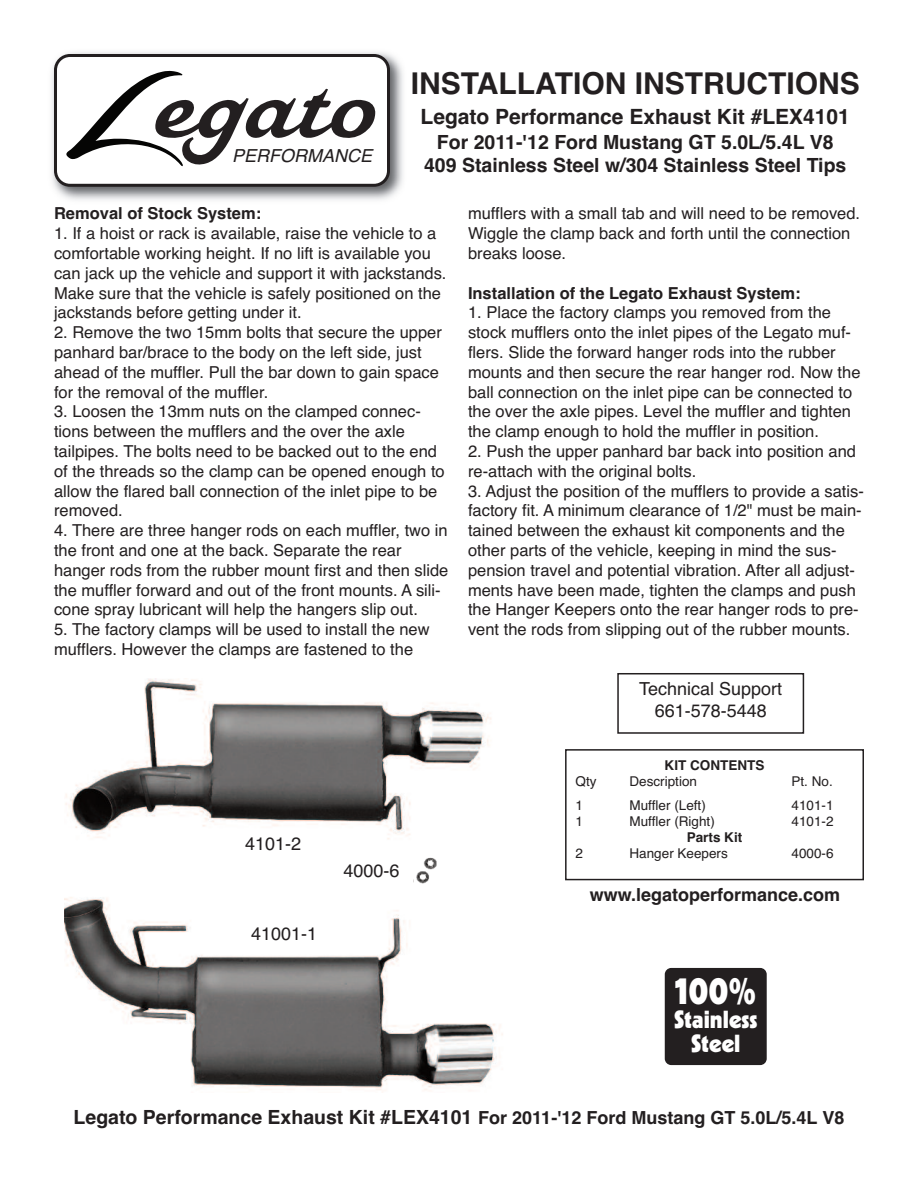
<style>
.page{position:relative;width:918px;height:1188px;background:#fff}
.page>*{position:absolute;margin:0;border:0;box-sizing:border-box;transform-origin:0 0}
.t1{font:145.8px "Southern Aire Personal Use Only";color:#050504}
.t2{font:900 37.5px "Kabel";color:#fff}
.t3{font:700 30px "Helvetica";color:#231f20}
.t4{font:900 24px/24px "Kabel";color:#fff;text-align:center}
.t5{font:700 21px "Helvetica";color:#231f20}
.t6{font:700 19.5px/23.4px "Helvetica";color:#231f20;text-align:center}
.t7{font:18px/21.6px "Helvetica";color:#231f20;text-align:center}
.t8{font:700 18px "Helvetica";color:#231f20}
.t9{font:italic 18px "Helvetica";color:#231f20}
.t10{font:16.5px/19.8px "Helvetica";color:#231f20}
.t11{font:700 16.5px "Helvetica";color:#231f20}
.t12{font:13.5px "Helvetica";color:#231f20}
.t13{font:700 13.5px "Helvetica";color:#231f20}
.s1{font-size:18px}
</style>
<div class="page">
<img style="left:65px;top:678px;width:438px;height:412px">
<div style="left:565px;top:749px;width:299px;height:131px;border:2px solid #231f20"></div>
<div style="left:617px;top:673px;width:187px;height:61px;border:2px solid #231f20"></div>
<div style="left:665px;top:968px;width:102px;height:97px;background:#231f20;border-radius:6px"></div>
<img style="left:414px;top:856px;width:23px;height:31px">
<div style="left:430px;top:870px;width:13px;height:22px;background:#fff"></div>
<img style="left:52px;top:52px;width:351px;height:148px">
<svg style="left:54px;top:54px;width:336px;height:133px"></svg>
<div style="left:64px;top:67px;width:317px;height:103px;background:#fff"></div>
<svg style="left:155px;top:89px;width:221px;height:76px"></svg>
<h1 class="t1" style="left:64px;top:36px;width:93px">L</h1>
<p class="t9" style="left:232px;top:145px;width:142px">PERFORMANCE</p>
<h3 class="t3" style="left:411px;top:66px;width:450px">INSTALLATION INSTRUCTIONS</h3>
<p class="t5" style="left:421px;top:105px;width:431px">Legato Performance Exhaust Kit #LEX4101</p>
<p class="t6" style="left:424px;top:130px;width:424px">For 2011-'12 Ford Mustang GT 5.0L/5.4L V8<br>409 Stainless Steel w/304 Stainless Steel Tips</p>
<p class="t11" style="left:54px;top:204px;width:209px">Removal of Stock System:</p>
<p class="t10" style="left:54px;top:224px;width:394px">1. If a hoist or rack is available, raise the vehicle to a comfortable working height. If no lift is available you can jack up the vehicle and support it with jackstands.<br>Make sure that the vehicle is safely positioned on the jackstands before getting under it.</p>
<p class="t10" style="left:54px;top:323px;width:389px">2. Remove the two 15mm bolts that secure the upper panhard bar/brace to the body on the left side, just ahead of the muffler. Pull the bar down to gain space for the removal of the muffler.</p>
<p class="t10" style="left:54px;top:402px;width:392px">3. Loosen the 13mm nuts on the clamped connec&shy;tions between the mufflers and the over the axle tailpipes. The bolts need to be backed out to the end of the threads so the clamp can be opened enough to allow the flared ball connection of the inlet pipe to be removed.</p>
<p class="t10" style="left:54px;top:521px;width:396px">4. There are three hanger rods on each muffler, two in the front and one at the back. Separate the rear hanger rods from the rubber mount first and then slide the muffler forward and out of the front mounts. A sili&shy;cone spray lubricant will help the hangers slip out.</p>
<p class="t10" style="left:54px;top:620px;width:377px">5. The factory clamps will be used to install the new mufflers. However the clamps are fastened to the</p>
<p class="t7" style="left:245px;top:833px;width:58px">4101-2</p>
<p class="t7" style="left:251px;top:923px;width:68px">41001-1</p>
<p class="t7" style="left:344px;top:860px;width:58px">4000-6</p>
<p class="t10" style="left:468px;top:204px;width:394px">mufflers with a small tab and will need to be removed.<br>Wiggle the clamp back and forth until the connection breaks loose.</p>
<p class="t11" style="left:468px;top:283px;width:334px">Installation of the Legato Exhaust System:</p>
<p class="t10" style="left:468px;top:303px;width:394px">1. Place the factory clamps you removed from the stock mufflers onto the inlet pipes of the Legato muf&shy;flers. Slide the forward hanger rods into the rubber mounts and then secure the rear hanger rod. Now the ball connection on the inlet pipe can be connected to the over the axle pipes. Level the muffler and tighten the clamp enough to hold the muffler in position.</p>
<p class="t10" style="left:468px;top:441px;width:390px">2. Push the upper panhard bar back into position and re-attach with the original bolts.</p>
<p class="t10" style="left:468px;top:481px;width:397px">3. Adjust the position of the mufflers to provide a satis&shy;factory fit. A minimum clearance of 1/2" must be main&shy;tained between the exhaust kit components and the other parts of the vehicle, keeping in mind the sus&shy;pension travel and potential vibration. After all adjust&shy;ments have been made, tighten the clamps and push the Hanger Keepers onto the rear hanger rods to pre&shy;vent the rods from slipping out of the rubber mounts.</p>
<p class="t7" style="left:639px;top:678px;width:145px">Technical Support<br>661-578-5448</p>
<p class="t13" style="left:665px;top:757px;width:101px">KIT CONTENTS</p>
<p class="t12" style="left:576px;top:773px;width:23px">Qty</p>
<p class="t12" style="left:630px;top:773px;width:69px">Description</p>
<p class="t12" style="left:792px;top:773px;width:43px">Pt. No.</p>
<p class="t12" style="left:576px;top:797px;width:9px">1</p>
<p class="t12" style="left:630px;top:797px;width:78px">Muffler (Left)</p>
<p class="t12" style="left:792px;top:797px;width:44px">4101-1</p>
<p class="t12" style="left:576px;top:813px;width:9px">1</p>
<p class="t12" style="left:630px;top:813px;width:87px">Muffler (Right)</p>
<p class="t12" style="left:792px;top:813px;width:44px">4101-2</p>
<p class="t13" style="left:687px;top:829px;width:57px">Parts Kit</p>
<p class="t12" style="left:576px;top:846px;width:9px">2</p>
<p class="t12" style="left:630px;top:846px;width:100px">Hanger Keepers</p>
<p class="t12" style="left:792px;top:846px;width:44px">4000-6</p>
<p class="t8" style="left:590px;top:885px;width:252px">www.legatoperformance.com</p>
<h2 class="t2" style="left:675px;top:977px;width:83px">100%</h2>
<h3 class="t4" style="left:674px;top:1009px;width:85px">Stainless<br>Steel</h3>
<p class="t6" style="left:74px;top:1105px;width:772px">Legato Performance Exhaust Kit #LEX4101 <span class="s1">For 2011-'12 Ford Mustang GT 5.0L/5.4L V8</span></p>
</div>
